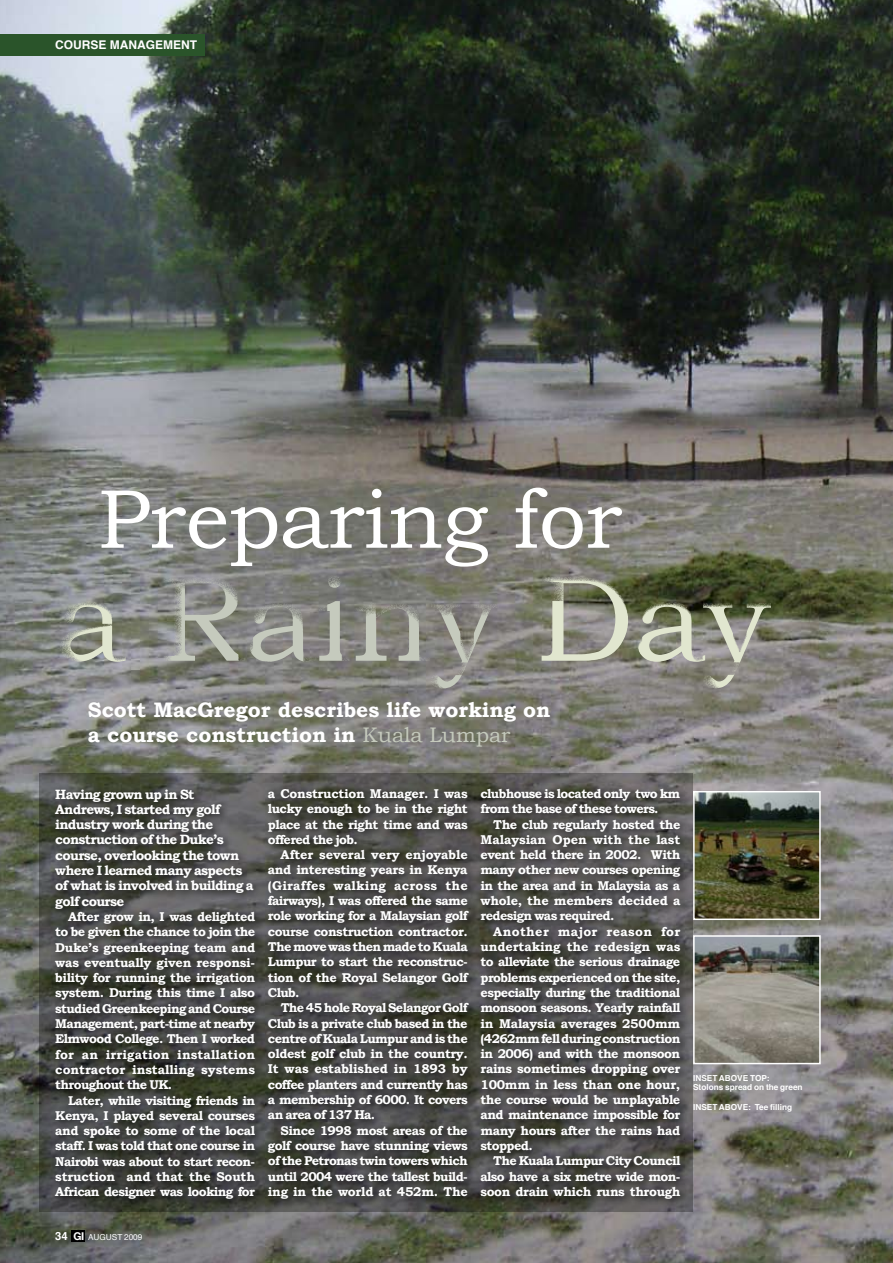
<style>
.page{position:relative;width:893px;height:1263px;background:#fff}
.page>*{position:absolute;margin:0;border:0;box-sizing:border-box;transform-origin:0 0}
.t1{font:700 21px/25.2px "Bookman Old Style";color:#fff}
.t2{font:700 13.5px/15.3px "Bookman Old Style";letter-spacing:-.05em;color:#fff}
.t3{font:700 12.75px/15.3px "Bookman Old Style";letter-spacing:-.045em;color:#fff;text-align:justify}
.t4{font:700 12px "Helvetica";color:#fff}
.t5{font:700 8.25px/9.8px "Helvetica";color:#fff}
.t6{font:8.25px "Helvetica";color:#fff}
.s1{font-weight:400;color:#c5cabd}
.s2{font-weight:700;font-size:11.25px}
.s3{font-family:"Helvetica Neue";font-weight:700;font-size:10.8px}
</style>
<div class="page">
<img style="left:0;top:0;width:893px;height:1263px">
<svg style="left:40px;top:774px;width:653px;height:438px;background:#51524e"></svg>
<div style="left:0;top:34px;width:204px;height:21px;background:#2a542a"></div>
<div style="left:71px;top:1230px;width:14px;height:11px;background:#000"></div>
<div style="left:50px;top:783px;width:640px;height:426px;background:#000;opacity:.75"></div>
<svg style="left:102px;top:488px;width:520px;height:79px"></svg>
<img style="left:696px;top:794px;width:122px;height:123px">
<div style="left:693px;top:791px;width:128px;height:129px;border:2px solid #fff"></div>
<img style="left:696px;top:938px;width:122px;height:123px">
<div style="left:693px;top:935px;width:128px;height:129px;border:2px solid #fff"></div>
<svg style="left:59px;top:577px;width:712px;height:111px;background:#87897d"></svg>
<svg style="left:163px;top:574px;width:336px;height:114px;background:#8a8a84"></svg>
<p class="t4" style="left:55px;top:35px;width:135px">COURSE MANAGEMENT</p>
<h1 class="t1" style="left:88px;top:697px;width:464px">Scott MacGregor describes life working on a course construction in <span class="s1">Kuala Lumpar</span></h1>
<p class="t2" style="left:55px;top:786px;width:200px">Having grown up in St<br>Andrews, I started my golf industry work during the construction of the Duke’s course, overlooking the town where I learned many aspects of what is involved in building a golf course</p>
<p class="t3" style="left:55px;top:909px;width:201px;text-indent:13px">After grow in, I was delighted to be given the chance to join the Duke’s greenkeeping team and was eventually given responsi&shy;bility for running the irrigation system. During this time I also studied Greenkeeping and Course Management, part-time at nearby Elmwood College. Then I worked for an irrigation installation contractor installing systems throughout the UK.</p>
<p class="t3" style="left:55px;top:1092px;width:201px;text-indent:13px">Later, while visiting friends in Kenya, I played several courses and spoke to some of the local staff. I was told that one course in Nairobi was about to start recon&shy;struction and that the South African designer was looking for</p>
<p class="t3" style="left:268px;top:786px;width:201px">a Construction Manager. I was lucky enough to be in the right place at the right time and was offered the job.</p>
<p class="t3" style="left:268px;top:847px;width:201px;text-indent:13px">After several very enjoyable and interesting years in Kenya (Giraffes walking across the fairways), I was offered the same role working for a Malaysian golf course construction contractor.<br>The move was then made to Kuala Lumpur to start the reconstruc&shy;tion of the Royal Selangor Golf Club.</p>
<p class="t3" style="left:268px;top:1000px;width:201px;text-indent:13px">The 45 hole Royal Selangor Golf Club is a private club based in the centre of Kuala Lumpur and is the oldest golf club in the country.<br>It was established in 1893 by coffee planters and currently has a membership of 6000. It covers an area of 137 Ha.</p>
<p class="t3" style="left:268px;top:1122px;width:201px;text-indent:13px">Since 1998 most areas of the golf course have stunning views of the Petronas twin towers which until 2004 were the tallest build&shy;ing in the world at 452m. The</p>
<p class="t3" style="left:480px;top:786px;width:201px">clubhouse is located only two km from the base of these towers.</p>
<p class="t3" style="left:480px;top:816px;width:201px;text-indent:13px">The club regularly hosted the Malaysian Open with the last event held there in 2002. With many other new courses opening in the area and in Malaysia as a whole, the members decided a redesign was required.</p>
<p class="t3" style="left:480px;top:923px;width:201px;text-indent:13px">Another major reason for undertaking the redesign was to alleviate the serious drainage problems experienced on the site, especially during the traditional monsoon seasons. Yearly rainfall in Malaysia averages 2500mm (4262mm fell during construction in 2006) and with the monsoon rains sometimes dropping over 100mm in less than one hour, the course would be unplayable and maintenance impossible for many hours after the rains had stopped.</p>
<p class="t3" style="left:480px;top:1153px;width:201px;text-indent:13px">The Kuala Lumpur City Council also have a six metre wide mon&shy;soon drain which runs through</p>
<p class="t5" style="left:693px;top:1073px;width:111px">INSET ABOVE TOP:<br>Stolons spread on the green</p>
<p class="t5" style="left:693px;top:1102px;width:101px">INSET ABOVE: Tee filling</p>
<p class="t6" style="left:55px;top:1231px;width:89px"><span class="s2">34</span> <span class="s3">GI</span> AUGUST 2009</p>
</div>
